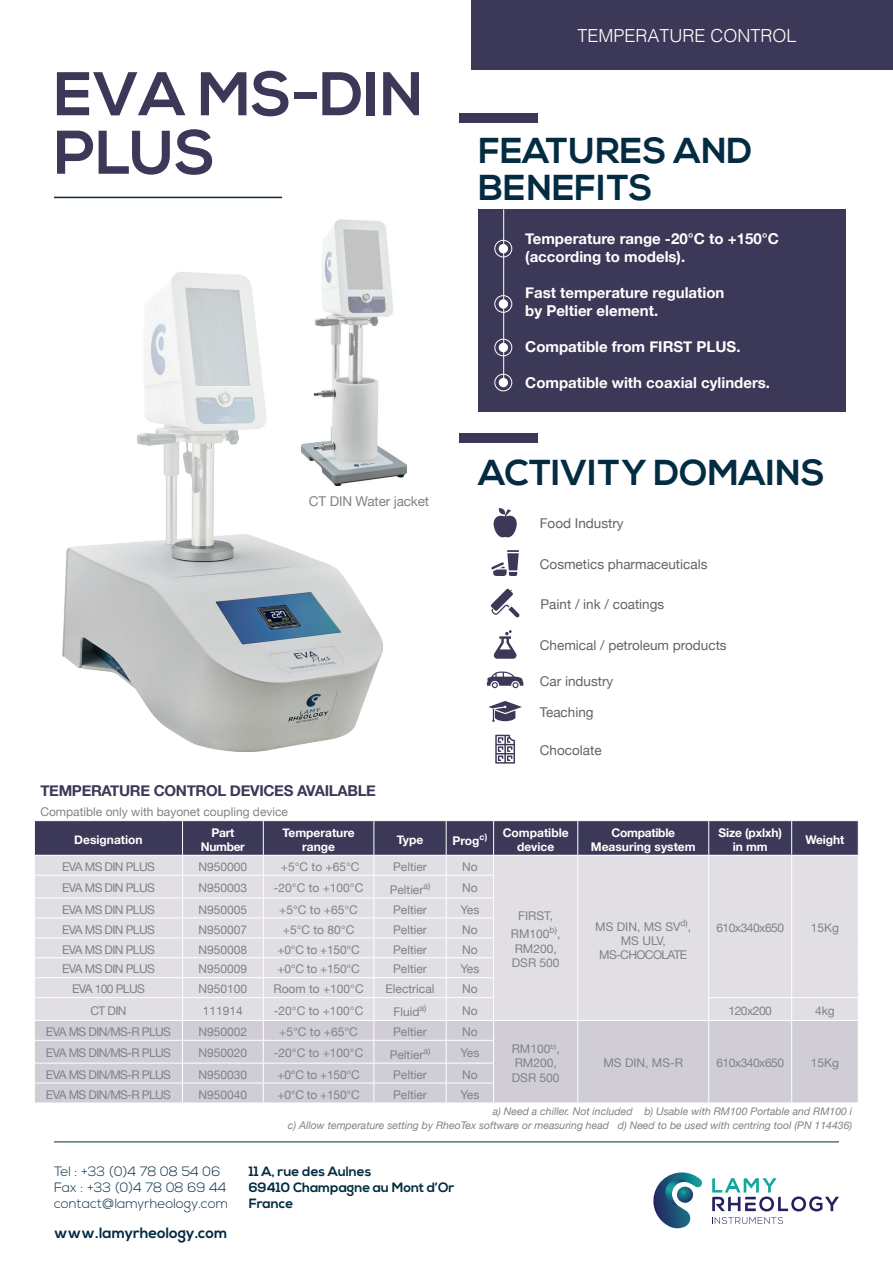
<style>
.page{position:relative;width:893px;height:1263px;background:#fff}
.page>*{position:absolute;margin:0;border:0;box-sizing:border-box;transform-origin:0 0}
.t1{font:700 61.5px "Nexa";color:#3b3957}
.t2{font:700 36px "Nexa";color:#032c42}
.t3{font:300 18px "Helvetica";color:#fff}
.t4{font:700 15px/18px "Helvetica Neue";color:#fff}
.t5{font:700 15px "Helvetica Neue";letter-spacing:-.02em;color:#3b3957}
.t6{font:700 15px "Nexa";color:#032c42}
.t7{font:13.5px "Helvetica Neue";color:#636366}
.t8{font:300 13.5px "Nexa";color:#032c42}
.t9{font:700 13.5px "Nexa";color:#032c42}
.t10{font:13.5px "Helvetica Neue";letter-spacing:-.01em;color:#808285}
.t11{font:12px/18px "Helvetica Neue";color:#808285;text-align:center}
.t12{font:12px "Helvetica Neue";letter-spacing:-.05em;color:#808285}
.t13{font:700 12px/14.4px "Helvetica Neue";color:#fff;text-align:center}
.t14{font:12px "Helvetica Neue";letter-spacing:-.04em;color:#808285}
.t15{font:700 12px "Helvetica Neue";letter-spacing:-.02em;color:#fff}
.t16{font:italic 10.5px "Helvetica Neue";color:#808285}
</style>
<div class="page">
<hr style="left:54px;top:197px;width:228px;height:1px;background:#032c42">
<hr style="left:54px;top:1142px;width:785px;height:1px;background:#032c42">
<svg style="left:712px;top:1217px;width:71px;height:7px"></svg>
<svg style="left:712px;top:1178px;width:127px;height:33px"></svg>
<svg style="left:653px;top:1172px;width:49px;height:57px"></svg>
<img style="left:322px;top:220px;width:84px;height:258px">
<img style="left:63px;top:272px;width:320px;height:479px">
<svg style="left:34px;top:820px;width:825px;height:283px;background:#cac7d0"></svg>
<div style="left:472px;top:0;width:421px;height:69px;background:#3b3957"></div>
<div style="left:479px;top:209px;width:367px;height:202px;background:#3b3957"></div>
<hr style="left:503px;top:209px;width:1px;height:174px;background:#fff">
<div style="left:499px;top:244px;width:9px;height:9px;background:#fff;border-radius:50%"></div>
<div style="left:494px;top:240px;width:18px;height:17px;border:1px solid #fff;border-radius:50%"></div>
<div style="left:499px;top:299px;width:9px;height:10px;background:#fff;border-radius:50%"></div>
<div style="left:494px;top:295px;width:18px;height:18px;border:1px solid #fff;border-radius:50%"></div>
<div style="left:499px;top:343px;width:9px;height:9px;background:#fff;border-radius:50%"></div>
<div style="left:494px;top:339px;width:18px;height:17px;border:1px solid #fff;border-radius:50%"></div>
<div style="left:499px;top:378px;width:9px;height:9px;background:#fff;border-radius:50%"></div>
<div style="left:494px;top:374px;width:18px;height:17px;border:1px solid #fff;border-radius:50%"></div>
<div style="left:459px;top:113px;width:79px;height:10px;background:#3b3957"></div>
<div style="left:459px;top:433px;width:79px;height:10px;background:#3b3957"></div>
<svg style="left:494px;top:508px;width:23px;height:30px"></svg>
<svg style="left:491px;top:550px;width:28px;height:26px"></svg>
<svg style="left:491px;top:589px;width:29px;height:29px"></svg>
<svg style="left:494px;top:630px;width:22px;height:29px"></svg>
<svg style="left:487px;top:671px;width:36px;height:17px"></svg>
<svg style="left:488px;top:701px;width:34px;height:21px"></svg>
<svg style="left:495px;top:735px;width:20px;height:29px"></svg>
<p class="t1" style="left:54px;top:59px;width:371px">EVA MS-DIN</p>
<p class="t1" style="left:54px;top:117px;width:163px">PLUS</p>
<p class="t10" style="left:309px;top:492px;width:122px">CT DIN Water jacket</p>
<p class="t3" style="left:577px;top:20px;width:221px">TEMPERATURE CONTROL</p>
<p class="t2" style="left:479px;top:129px;width:275px">FEATURES AND</p>
<p class="t2" style="left:479px;top:167px;width:175px">BENEFITS</p>
<p class="t4" style="left:525px;top:230px;width:255px">Temperature range -20°C to +150°C (according to models).</p>
<p class="t4" style="left:525px;top:284px;width:201px">Fast temperature regulation</p>
<p class="t4" style="left:525px;top:302px;width:135px">by Peltier element.</p>
<p class="t4" style="left:525px;top:338px;width:217px">Compatible from FIRST PLUS.</p>
<p class="t4" style="left:525px;top:374px;width:246px">Compatible with coaxial cylinders.</p>
<p class="t2" style="left:479px;top:452px;width:348px">ACTIVITY DOMAINS</p>
<p class="t7" style="left:540px;top:514px;width:85px">Food Industry</p>
<p class="t7" style="left:540px;top:554px;width:169px">Cosmetics pharmaceuticals</p>
<p class="t7" style="left:540px;top:594px;width:125px">Paint / ink / coatings</p>
<p class="t7" style="left:540px;top:636px;width:188px">Chemical / petroleum products</p>
<p class="t7" style="left:540px;top:671px;width:75px">Car industry</p>
<p class="t7" style="left:540px;top:703px;width:55px">Teaching</p>
<p class="t7" style="left:540px;top:740px;width:63px">Chocolate</p>
<p class="t5" style="left:40px;top:779px;width:337px">TEMPERATURE CONTROL DEVICES AVAILABLE</p>
<p class="t11" style="left:40px;top:804px;width:249px">Compatible only with bayonet coupling device</p>
<p class="t13" style="left:74px;top:833px;width:70px">Designation</p>
<p class="t13" style="left:282px;top:825px;width:74px">Temperature range</p>
<p class="t13" style="left:397px;top:833px;width:28px">Type</p>
<p class="t13" style="left:452px;top:834px;width:36px">Prog<sup>c)</sup></p>
<p class="t13" style="left:503px;top:825px;width:67px">Compatible device</p>
<p class="t15" style="left:611px;top:823px;width:65px">Compatible</p>
<p class="t13" style="left:212px;top:825px;width:24px">Part</p>
<p class="t13" style="left:201px;top:840px;width:45px">Number</p>
<p class="t13" style="left:591px;top:840px;width:106px">Measuring system</p>
<p class="t12" style="left:62px;top:858px;width:94px">EVA MS DIN PLUS</p>
<p class="t11" style="left:199px;top:858px;width:50px">N950000</p>
<p class="t11" style="left:281px;top:858px;width:80px">+5°C to +65°C</p>
<p class="t11" style="left:393px;top:858px;width:35px">Peltier</p>
<p class="t11" style="left:462px;top:858px;width:17px">No</p>
<p class="t13" style="left:718px;top:825px;width:65px">Size (pxlxh) in mm</p>
<p class="t13" style="left:806px;top:833px;width:40px">Weight</p>
<p class="t12" style="left:62px;top:879px;width:94px">EVA MS DIN PLUS</p>
<p class="t11" style="left:199px;top:880px;width:50px">N950003</p>
<p class="t11" style="left:274px;top:880px;width:91px">-20°C to +100°C</p>
<p class="t11" style="left:390px;top:881px;width:42px">Peltier<sup>a)</sup></p>
<p class="t11" style="left:462px;top:880px;width:17px">No</p>
<p class="t12" style="left:62px;top:901px;width:94px">EVA MS DIN PLUS</p>
<p class="t11" style="left:199px;top:901px;width:50px">N950005</p>
<p class="t11" style="left:279px;top:901px;width:80px">+5°C to +65°C</p>
<p class="t11" style="left:393px;top:901px;width:35px">Peltier</p>
<p class="t11" style="left:460px;top:901px;width:20px">Yes</p>
<p class="t12" style="left:62px;top:921px;width:94px">EVA MS DIN PLUS</p>
<p class="t11" style="left:199px;top:921px;width:50px">N950007</p>
<p class="t11" style="left:283px;top:921px;width:73px">+5°C to 80°C</p>
<p class="t11" style="left:393px;top:921px;width:35px">Peltier</p>
<p class="t11" style="left:462px;top:921px;width:17px">No</p>
<p class="t12" style="left:62px;top:940px;width:94px">EVA MS DIN PLUS</p>
<p class="t11" style="left:199px;top:941px;width:50px">N950008</p>
<p class="t11" style="left:277px;top:941px;width:84px">+0°C to +150°C</p>
<p class="t11" style="left:393px;top:941px;width:35px">Peltier</p>
<p class="t11" style="left:462px;top:941px;width:17px">No</p>
<p class="t12" style="left:62px;top:960px;width:94px">EVA MS DIN PLUS</p>
<p class="t11" style="left:199px;top:961px;width:50px">N950009</p>
<p class="t11" style="left:277px;top:961px;width:84px">+0°C to +150°C</p>
<p class="t11" style="left:393px;top:961px;width:35px">Peltier</p>
<p class="t11" style="left:460px;top:961px;width:20px">Yes</p>
<p class="t12" style="left:72px;top:980px;width:74px">EVA 100 PLUS</p>
<p class="t11" style="left:199px;top:981px;width:50px">N950100</p>
<p class="t11" style="left:273px;top:981px;width:92px">Room to +100°C</p>
<p class="t11" style="left:386px;top:981px;width:50px">Electrical</p>
<p class="t11" style="left:462px;top:981px;width:17px">No</p>
<p class="t11" style="left:90px;top:1002px;width:38px">CT DIN</p>
<p class="t11" style="left:203px;top:1002px;width:42px">111914</p>
<p class="t11" style="left:274px;top:1002px;width:91px">-20°C to +100°C</p>
<p class="t11" style="left:394px;top:1003px;width:34px">Fluid<sup>a)</sup></p>
<p class="t11" style="left:462px;top:1002px;width:17px">No</p>
<p class="t14" style="left:728px;top:1002px;width:45px">120x200</p>
<p class="t11" style="left:815px;top:1002px;width:21px">4kg</p>
<p class="t12" style="left:46px;top:1023px;width:126px">EVA MS DIN/MS-R PLUS</p>
<p class="t11" style="left:199px;top:1023px;width:50px">N950002</p>
<p class="t11" style="left:279px;top:1023px;width:80px">+5°C to +65°C</p>
<p class="t11" style="left:393px;top:1023px;width:35px">Peltier</p>
<p class="t11" style="left:462px;top:1023px;width:17px">No</p>
<p class="t11" style="left:512px;top:1042px;width:49px;line-height:14.4px;text-align:left">RM100<sup>b)</sup>,<br>RM200,</p>
<p class="t11" style="left:512px;top:1069px;width:49px">DSR 500</p>
<p class="t11" style="left:511px;top:907px;width:51px">FIRST,<br>RM100<sup>b)</sup>,</p>
<p class="t11" style="left:515px;top:940px;width:44px">RM200,</p>
<p class="t11" style="left:512px;top:954px;width:49px">DSR 500</p>
<p class="t11" style="left:595px;top:918px;width:97px">MS DIN, MS SV<sup>d)</sup>,</p>
<p class="t11" style="left:621px;top:932px;width:46px">MS ULV,</p>
<p class="t12" style="left:599px;top:946px;width:90px">MS-CHOCOLATE</p>
<p class="t14" style="left:716px;top:919px;width:69px">610x340x650</p>
<p class="t11" style="left:811px;top:919px;width:30px">15Kg</p>
<p class="t12" style="left:46px;top:1044px;width:126px">EVA MS DIN/MS-R PLUS</p>
<p class="t11" style="left:199px;top:1045px;width:50px">N950020</p>
<p class="t11" style="left:274px;top:1045px;width:91px">-20°C to +100°C</p>
<p class="t11" style="left:390px;top:1046px;width:42px">Peltier<sup>a)</sup></p>
<p class="t11" style="left:460px;top:1045px;width:20px">Yes</p>
<p class="t12" style="left:46px;top:1066px;width:126px">EVA MS DIN/MS-R PLUS</p>
<p class="t11" style="left:199px;top:1066px;width:50px">N950030</p>
<p class="t11" style="left:277px;top:1066px;width:84px">+0°C to +150°C</p>
<p class="t11" style="left:393px;top:1066px;width:35px">Peltier</p>
<p class="t11" style="left:462px;top:1066px;width:17px">No</p>
<p class="t12" style="left:46px;top:1086px;width:126px">EVA MS DIN/MS-R PLUS</p>
<p class="t11" style="left:199px;top:1086px;width:50px">N950040</p>
<p class="t11" style="left:277px;top:1086px;width:84px">+0°C to +150°C</p>
<p class="t11" style="left:393px;top:1086px;width:35px">Peltier</p>
<p class="t11" style="left:460px;top:1086px;width:20px">Yes</p>
<p class="t11" style="left:603px;top:1055px;width:81px">MS DIN, MS-R</p>
<p class="t14" style="left:716px;top:1054px;width:69px">610x340x650</p>
<p class="t11" style="left:811px;top:1055px;width:30px">15Kg</p>
<p class="t8" style="left:54px;top:1163px;width:168px">Tel : +33 (0)4 78 08 54 06</p>
<p class="t8" style="left:54px;top:1180px;width:174px">Fax : +33 (0)4 78 08 69 44</p>
<p class="t8" style="left:54px;top:1196px;width:176px">contact@lamyrheology.com</p>
<p class="t6" style="left:54px;top:1224px;width:175px">www.lamyrheology.com</p>
<p class="t16" style="left:493px;top:1104px;width:361px">a) Need a chiller. Not included b) Usable with RM100 Portable and RM100 i</p>
<p class="t16" style="left:288px;top:1118px;width:566px">c) Allow temperature setting by RheoTex software or measuring head d) Need to be used with centring tool (PN 114436)</p>
<p class="t9" style="left:249px;top:1163px;width:124px">11 A, rue des Aulnes</p>
<p class="t9" style="left:249px;top:1179px;width:207px">69410 Champagne au Mont d’Or</p>
<p class="t9" style="left:249px;top:1196px;width:46px">France</p>
</div>
